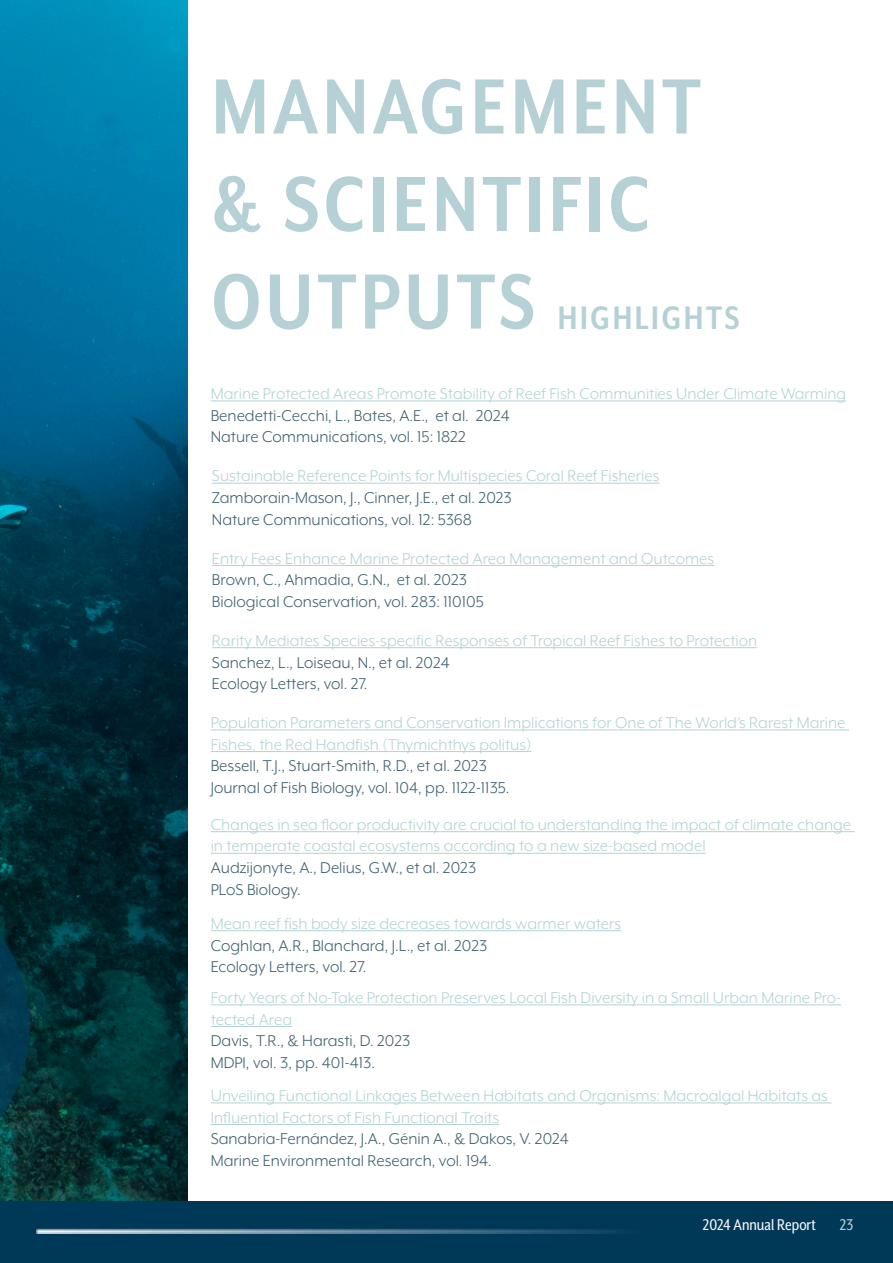
<style>
.page{position:relative;width:893px;height:1263px;background:#fff}
.page>*{position:absolute;margin:0;border:0;box-sizing:border-box;transform-origin:0 0}
.t1{font:700 90px/97.5px "Mr Eaves XL San Nar OT";letter-spacing:.05em;color:#b5d1d6}
.t2{font:700 37.5px "Mr Eaves XL San Nar OT";letter-spacing:.07em;color:#b5d1d6}
.t3{font:18px/21.6px "Mr Eaves XL Mod OT";color:#b3d2d5}
.t4{font:18px "Mr Eaves XL Mod OT";color:#3e606f}
.t5{font:18px "Mr Eaves XL San Nar OT";color:#f7f7f7}
.t6{font:18px "Mr Eaves XL San Nar OT";color:#b3d2d5}
</style>
<div class="page">
<img style="left:0;top:0;width:187px;height:1201px">
<hr style="left:211px;top:730px;width:638px;height:1px;background:#b3d2d5">
<hr style="left:211px;top:751px;width:320px;height:1px;background:#b3d2d5">
<hr style="left:211px;top:831px;width:644px;height:1px;background:#b3d2d5">
<hr style="left:211px;top:853px;width:495px;height:1px;background:#b3d2d5">
<hr style="left:211px;top:930px;width:410px;height:1px;background:#b3d2d5">
<hr style="left:212px;top:647px;width:545px;height:1px;background:#b3d2d5">
<hr style="left:211px;top:1004px;width:630px;height:1px;background:#b3d2d5">
<hr style="left:211px;top:1026px;width:81px;height:1px;background:#b3d2d5">
<hr style="left:211px;top:1103px;width:620px;height:1px;background:#b3d2d5">
<hr style="left:211px;top:1124px;width:288px;height:1px;background:#b3d2d5">
<svg style="left:0;top:868px;width:30px;height:316px"></svg>
<hr style="left:212px;top:483px;width:447px;height:1px;background:#b3d2d5">
<hr style="left:211px;top:401px;width:635px;height:1px;background:#b3d2d5">
<hr style="left:212px;top:565px;width:502px;height:1px;background:#b3d2d5">
<div style="left:0;top:1201px;width:893px;height:62px;background:#003858"></div>
<img style="left:36px;top:1228px;width:580px;height:5px">
<h1 class="t1" style="left:212px;top:57px;width:490px">MANAGEMENT &amp; SCIENTIFIC<br>OUTPUTS</h1>
<h1 class="t2" style="left:558px;top:297px;width:183px">HIGHLIGHTS</h1>
<p class="t3" style="left:211px;top:383px;width:637px">Marine Protected Areas Promote Stability of Reef Fish Communities Under Climate Warming</p>
<p class="t4" style="left:211px;top:405px;width:301px">Benedetti-Cecchi, L., Bates, A.E., et al. 2024</p>
<p class="t4" style="left:211px;top:427px;width:257px">Nature Communications, vol. 15: 1822</p>
<p class="t3" style="left:212px;top:465px;width:449px">Sustainable Reference Points for Multispecies Coral Reef Fisheries</p>
<p class="t4" style="left:212px;top:488px;width:301px">Zamborain-Mason, J., Cinner, J.E., et al. 2023</p>
<p class="t4" style="left:212px;top:509px;width:261px">Nature Communications, vol. 12: 5368</p>
<p class="t3" style="left:212px;top:547px;width:504px">Entry Fees Enhance Marine Protected Area Management and Outcomes</p>
<p class="t4" style="left:212px;top:570px;width:257px">Brown, C., Ahmadia, G.N., et al. 2023</p>
<p class="t4" style="left:212px;top:592px;width:273px">Biological Conservation, vol. 283: 110105</p>
<p class="t3" style="left:212px;top:630px;width:547px">Rarity Mediates Species-specific Responses of Tropical Reef Fishes to Protection</p>
<p class="t4" style="left:212px;top:652px;width:239px">Sanchez, L., Loiseau, N., et al. 2024</p>
<p class="t4" style="left:212px;top:674px;width:157px">Ecology Letters, vol. 27.</p>
<p class="t3" style="left:211px;top:712px;width:636px">Population Parameters and Conservation Implications for One of The World’s Rarest Marine<br>Fishes, the Red Handfish (Thymichthys politus)</p>
<p class="t4" style="left:211px;top:756px;width:278px">Bessell, T.J., Stuart-Smith, R.D., et al. 2023</p>
<p class="t4" style="left:211px;top:778px;width:300px">Journal of Fish Biology, vol. 104, pp. 1122-1135.</p>
<p class="t3" style="left:211px;top:813px;width:642px">Changes in sea floor productivity are crucial to understanding the impact of climate change in temperate coastal ecosystems according to a new size-based model</p>
<p class="t4" style="left:211px;top:858px;width:267px">Audzijonyte, A., Delius, G.W., et al. 2023</p>
<p class="t4" style="left:211px;top:879px;width:92px">PLoS Biology.</p>
<p class="t3" style="left:211px;top:912px;width:412px">Mean reef fish body size decreases towards warmer waters</p>
<p class="t4" style="left:211px;top:935px;width:278px">Coghlan, A.R., Blanchard, J.L., et al. 2023</p>
<p class="t4" style="left:211px;top:957px;width:157px">Ecology Letters, vol. 27.</p>
<p class="t3" style="left:211px;top:987px;width:632px">Forty Years of No-Take Protection Preserves Local Fish Diversity in a Small Urban Marine Pro&shy;tected Area</p>
<p class="t4" style="left:211px;top:1031px;width:201px">Davis, T.R., &amp; Harasti, D. 2023</p>
<p class="t4" style="left:211px;top:1053px;width:166px">MDPI, vol. 3, pp. 401-413.</p>
<p class="t3" style="left:211px;top:1085px;width:619px">Unveiling Functional Linkages Between Habitats and Organisms: Macroalgal Habitats as<br>Influential Factors of Fish Functional Traits</p>
<p class="t4" style="left:211px;top:1129px;width:360px">Sanabria-Fernández, J.A., Génin A., &amp; Dakos, V. 2024</p>
<p class="t4" style="left:211px;top:1151px;width:283px">Marine Environmental Research, vol. 194.</p>
<p class="t5" style="left:703px;top:1215px;width:115px">2024 Annual Report</p>
<p class="t6" style="left:840px;top:1215px;width:15px">23</p>
</div>
